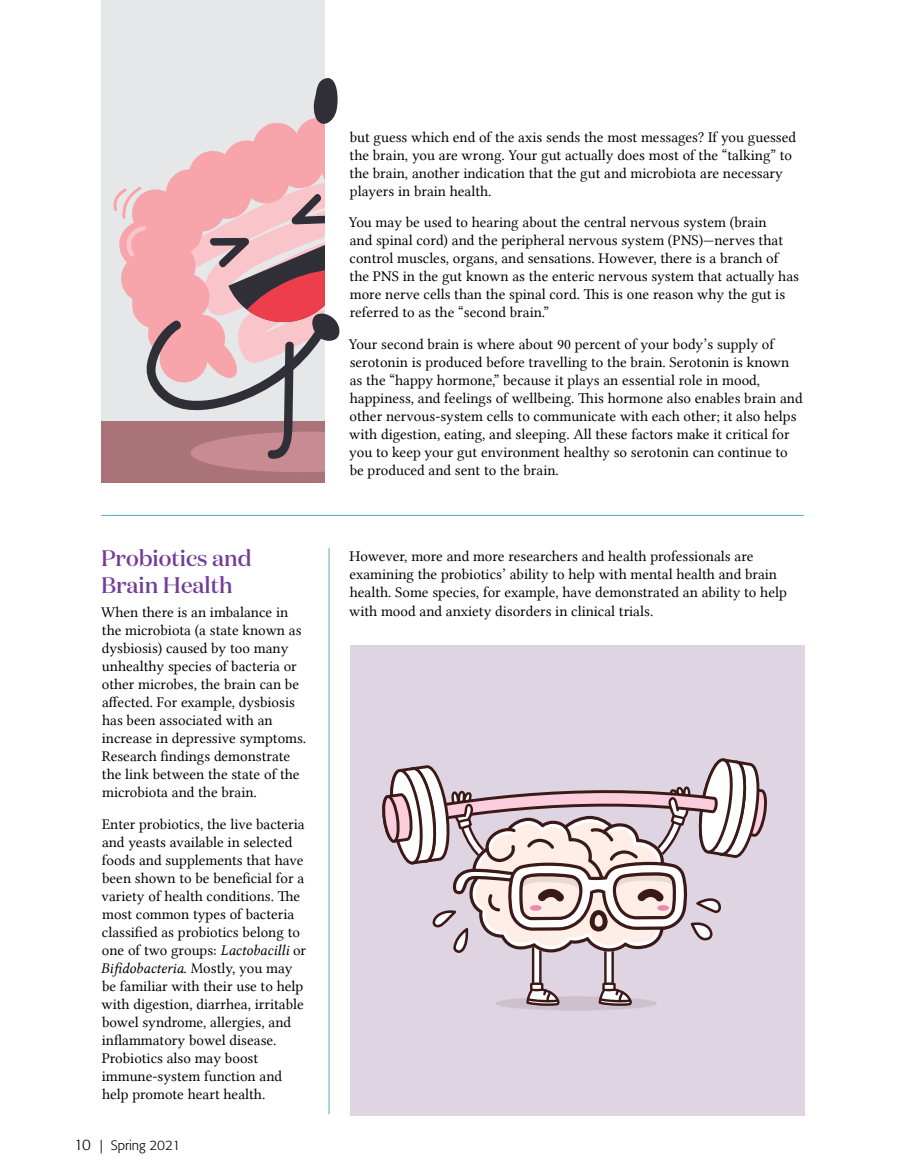
<style>
.page{position:relative;width:905px;height:1175px;background:#fff}
.page>*{position:absolute;margin:0;border:0;box-sizing:border-box;transform-origin:0 0}
.t1{font:500 22.5px/27px "Domaine Disp";color:#723d98}
.t2{font:15px/18px "Lin Libertine";color:#000}
.t3{font:15px "Lin Libertine I";color:#000}
.t4{font:300 13.5px "Formata";color:#000}
.s1{font-family:"Lin Libertine I"}
.s2{font-family:"Lin Libertine"}
.s3{font-size:15px}
</style>
<div class="page">
<div style="left:101px;top:0;width:244px;height:483px;background:#e6e7e8"></div>
<div style="left:101px;top:421px;width:244px;height:62px;background:#a97378"></div>
<svg style="left:171px;top:118px;width:154px;height:61px;fill:#f7a5aa"></svg>
<div style="left:325px;top:0;width:20px;height:483px;background:#fff"></div>
<svg style="left:313px;top:78px;width:25px;height:50px"></svg>
<svg style="left:113px;top:179px;width:227px;height:293px"></svg>
<hr style="left:101px;top:515px;width:702px;height:1px;background:#48afbe">
<hr style="left:328px;top:548px;width:1px;height:566px;background:#48afbe">
<div style="left:350px;top:645px;width:454px;height:470px;background:#dfd4e2"></div>
<div style="left:495px;top:996px;width:162px;height:14px;background:#cec1ce;border-radius:50%"></div>
<svg style="left:382px;top:758px;width:385px;height:247px"></svg>
<h1 class="t1" style="left:101px;top:544px;width:152px">Probiotics and<br>Brain Health</h1>
<p class="t2" style="left:101px;top:603px;width:206px">When there is an imbalance in the microbiota (a state known as dysbiosis) caused by too many unhealthy species of bacteria or other microbes, the brain can be affected. For example, dysbiosis has been associated with an increase in depressive symptoms.<br>Research findings demonstrate the link between the state of the microbiota and the brain.</p>
<p class="t2" style="left:102px;top:815px;width:206px">Enter probiotics, the live bacteria and yeasts available in selected foods and supplements that have been shown to be beneficial for a variety of health conditions. The most common types of bacteria classified as probiotics belong to one of two groups: <span class="s1">Lactobacilli</span> or</p>
<p class="t3" style="left:101px;top:959px;width:193px">Bifidobacteria<span class="s2">. Mostly, you may</span></p>
<p class="t2" style="left:102px;top:977px;width:204px">be familiar with their use to help with digestion, diarrhea, irritable bowel syndrome, allergies, and inflammatory bowel disease.<br>Probiotics also may boost immune-system function and help promote heart health.</p>
<p class="t4" style="left:74px;top:1137px;width:108px"><span class="s3">10</span> | Spring 2021</p>
<p class="t2" style="left:349px;top:128px;width:448px">but guess which end of the axis sends the most messages? If you guessed the brain, you are wrong. Your gut actually does most of the “talking” to the brain, another indication that the gut and microbiota are necessary players in brain health.</p>
<p class="t2" style="left:348px;top:213px;width:452px">You may be used to hearing about the central nervous system (brain<br>and spinal cord) and the peripheral nervous system (PNS)—nerves that control muscles, organs, and sensations. However, there is a branch of the PNS in the gut known as the enteric nervous system that actually has more nerve cells than the spinal cord. This is one reason why the gut is referred to as the “second brain.”</p>
<p class="t2" style="left:348px;top:335px;width:455px">Your second brain is where about 90 percent of your body’s supply of serotonin is produced before travelling to the brain. Serotonin is known as the “happy hormone,” because it plays an essential role in mood, happiness, and feelings of wellbeing. This hormone also enables brain and other nervous-system cells to communicate with each other; it also helps with digestion, eating, and sleeping. All these factors make it critical for you to keep your gut environment healthy so serotonin can continue to be produced and sent to the brain.</p>
<p class="t2" style="left:349px;top:547px;width:439px">However, more and more researchers and health professionals are examining the probiotics’ ability to help with mental health and brain health. Some species, for example, have demonstrated an ability to help with mood and anxiety disorders in clinical trials.</p>
</div>
